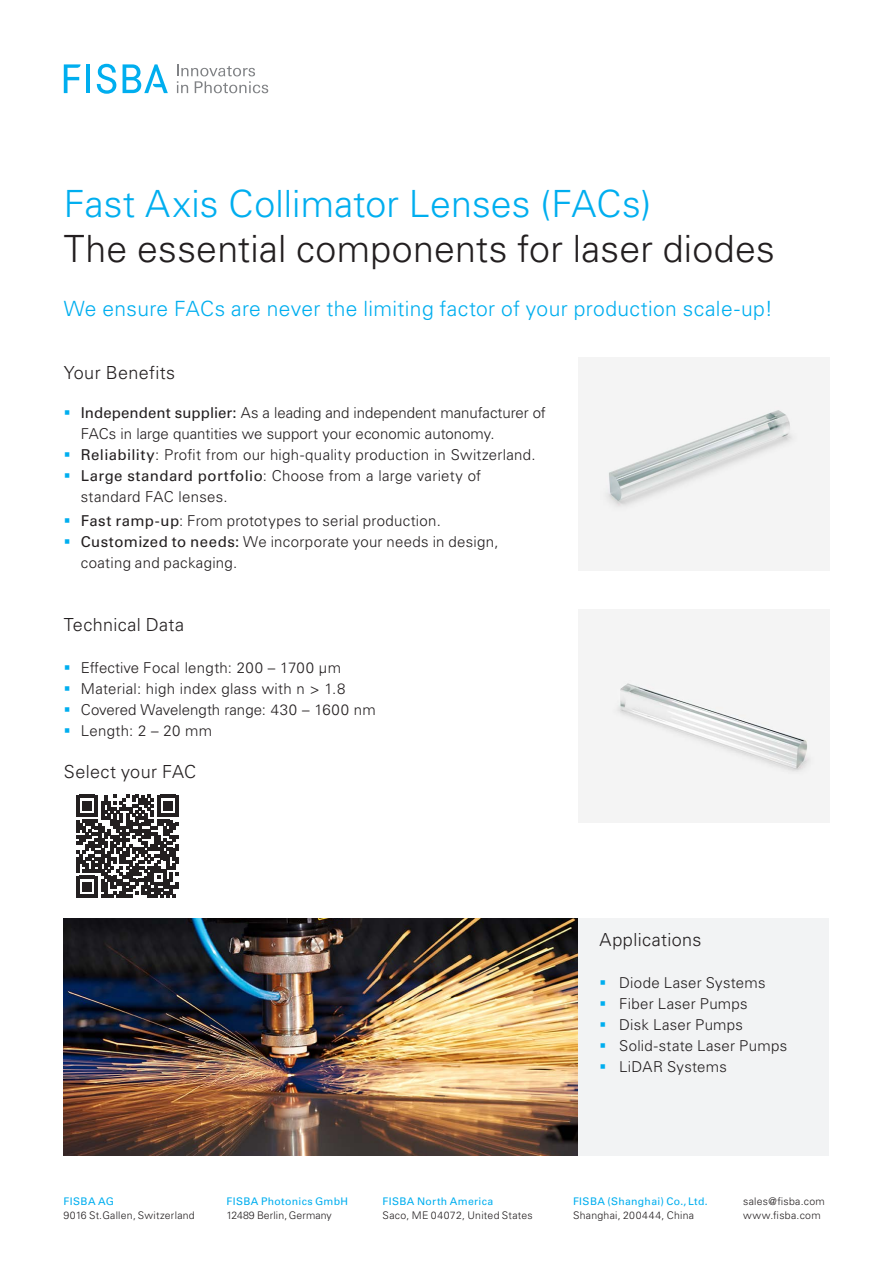
<style>
.page{position:relative;width:893px;height:1263px;background:#fff}
.page>*{position:absolute;margin:0;border:0;box-sizing:border-box;transform-origin:0 0}
.t1{font:300 37.5px "Univers LT Pro 45";letter-spacing:.005em;color:#231f20}
.t2{font:300 37.5px "Univers LT Pro 45";letter-spacing:.005em;color:#00aeef}
.t3{font:300 21px "Univers LT Pro 45";letter-spacing:.02em;color:#00aeef}
.t4{font:300 18px "Univers LT Pro 45";letter-spacing:.02em;color:#231f20}
.t5{font:300 15px/21px "Univers LT Pro 45";letter-spacing:.02em;color:#231f20}
.t6{font:300 10.5px/14.4px "Univers LT Pro 45";letter-spacing:.025em;color:#231f20}
.t7{font:10.5px "Univers LT Pro 55 Roman";letter-spacing:.035em;color:#00aeef}
.s1{font-family:"Univers LT Pro 55 Roman";font-weight:400}
.s2{color:#00aeef}
</style>
<div class="page">
<svg style="left:177px;top:64px;width:91px;height:29px"></svg>
<hr style="left:86px;top:64px;width:4px;height:29px;background:#00aeef">
<svg style="left:64px;top:64px;width:17px;height:29px"></svg>
<svg style="left:97px;top:64px;width:19px;height:30px"></svg>
<svg style="left:123px;top:64px;width:45px;height:29px"></svg>
<img style="left:578px;top:357px;width:251px;height:213px">
<img style="left:63px;top:918px;width:515px;height:238px">
<img style="left:578px;top:610px;width:251px;height:212px">
<div style="left:578px;top:918px;width:251px;height:238px;background:#f2f3f4"></div>
<svg style="left:76px;top:795px;width:103px;height:102px"></svg>
<h1 class="t2" style="left:64px;top:179px;width:589px">Fast Axis Collimator Lenses (FACs)</h1>
<h1 class="t1" style="left:64px;top:224px;width:713px">The essential components for laser diodes</h1>
<h2 class="t3" style="left:64px;top:295px;width:711px">We ensure FACs are never the limiting factor of your production scale-up!</h2>
<p class="t4" style="left:64px;top:361px;width:113px">Your Benefits</p>
<p class="t5" style="left:81px;top:401px;width:467px"><span class="s1">Independent supplier:</span> As a leading and independent manufacturer of FACs in large quantities we support your economic autonomy.<br><span class="s1">Reliability</span>: Profit from our high-quality production in Switzerland.<br><span class="s1">Large standard portfolio</span>: Choose from a large variety of<br>standard FAC lenses.</p>
<p class="t5" style="left:81px;top:510px;width:419px"><span class="s1">Fast ramp-up</span>: From prototypes to serial production.<br><span class="s1">Customized to needs:</span> We incorporate your needs in design, coating and packaging.</p>
<p class="t4" style="left:64px;top:613px;width:122px">Technical Data</p>
<p class="t5" style="left:81px;top:657px;width:297px">Effective Focal length: 200 – 1700 μm<br>Material: high index glass with n &gt; 1.8<br>Covered Wavelength range: 430 – 1600 nm<br>Length: 2 – 20 mm</p>
<p class="t4" style="left:64px;top:760px;width:134px">Select your FAC</p>
<p class="t4" style="left:600px;top:928px;width:103px">Applications</p>
<p class="t5" style="left:600px;top:972px;width:167px"><span class="s2">▪</span> Diode Laser Systems</p>
<p class="t5" style="left:600px;top:993px;width:150px"><span class="s2">▪</span> Fiber Laser Pumps</p>
<p class="t5" style="left:600px;top:1014px;width:145px"><span class="s2">▪</span> Disk Laser Pumps</p>
<p class="t5" style="left:600px;top:1035px;width:189px"><span class="s2">▪</span> Solid-state Laser Pumps</p>
<p class="t5" style="left:600px;top:1056px;width:129px"><span class="s2">▪</span> LiDAR Systems</p>
<p class="t7" style="left:64px;top:1194px;width:52px">FISBA AG</p>
<p class="t6" style="left:64px;top:1208px;width:133px">9016 St.Gallen, Switzerland</p>
<p class="t7" style="left:226px;top:1194px;width:123px">FISBA Photonics GmbH</p>
<p class="t6" style="left:226px;top:1208px;width:107px">12489 Berlin, Germany</p>
<p class="t7" style="left:382px;top:1194px;width:112px">FISBA North America</p>
<p class="t6" style="left:382px;top:1208px;width:152px">Saco, ME 04072, United States</p>
<p class="t7" style="left:573px;top:1194px;width:136px">FISBA (Shanghai) Co., Ltd.</p>
<p class="t6" style="left:573px;top:1208px;width:123px">Shanghai, 200444, China</p>
<p class="t6" style="left:743px;top:1193px;width:83px">sales@fisba.com www.fisba.com</p>
</div>
